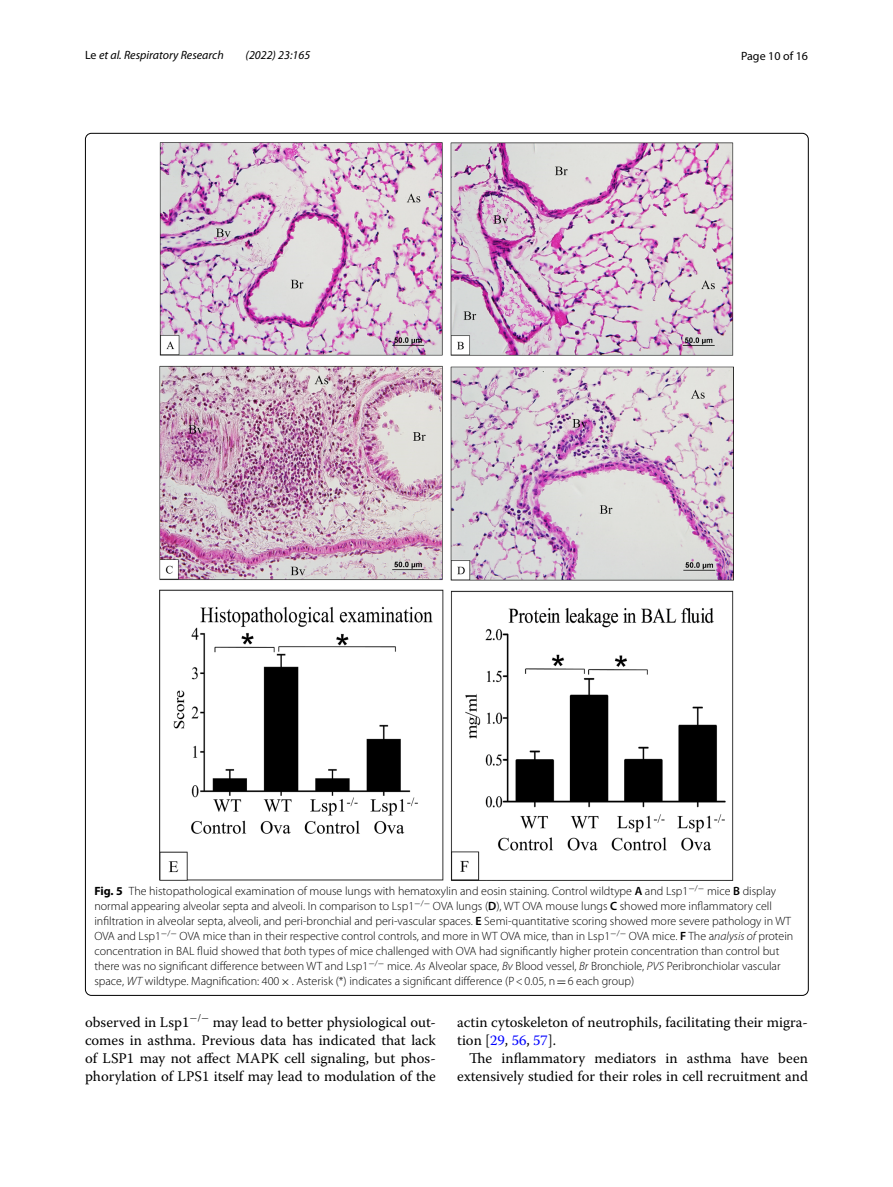
<style>
.page{position:relative;width:893px;height:1187px;background:#fff}
.page>*{position:absolute;margin:0;border:0;box-sizing:border-box;transform-origin:0 0}
.t1{font:14.7px/18px "Warnock Pro";color:#000;text-align:justify}
.t2{font:300 12px/15px "Myriad Pro";color:#000}
.t3{font:italic 12px "Myriad Pro";color:#000}
.t4{font:12px "Myriad Pro";color:#000}
.s1{font-style:normal}
.s2{font-weight:700}
.s3{font-weight:600}
.s4{font-style:italic}
.s5{font-family:"MTSY";font-weight:400}
.s6{color:#00f}
</style>
<div class="page">
<img style="left:160px;top:142px;width:574px;height:738px">
<p class="t3" style="left:85px;top:48px;width:140px"><span class="s1">Le</span> et al. Respiratory Research</p>
<p class="t3" style="left:246px;top:48px;width:66px">(2022) 23:165</p>
<p class="t4" style="left:741px;top:48px;width:68px">Page 10 of 16</p>
<p class="t2" style="left:94px;top:884px;width:700px"><span class="s2">Fig. 5</span> The histopathological examination of mouse lungs with hematoxylin and eosin staining. Control wildtype <span class="s3">A</span> and Lsp1<sup>−</sup><sup>/</sup><sup>−</sup> mice <span class="s3">B</span> display normal appearing alveolar septa and alveoli. In comparison to Lsp1<sup>−</sup><sup>/</sup><sup>−</sup> OVA lungs (<span class="s3">D</span>), WT OVA mouse lungs <span class="s3">C</span> showed more inflammatory cell infiltration in alveolar septa, alveoli, and peri-bronchial and peri-vascular spaces. <span class="s3">E</span> Semi-quantitative scoring showed more severe pathology in WT OVA and Lsp1<sup>−</sup><sup>/</sup><sup>−</sup> OVA mice than in their respective control controls, and more in WT OVA mice, than in Lsp1<sup>−</sup><sup>/</sup><sup>−</sup> OVA mice. <span class="s3">F</span> The a<span class="s4">nalysis of</span> protein concentration in BAL fluid showed that <span class="s4">b</span>oth types of mice challenged with OVA had significantly higher protein concentration than control but there was no significant difference between WT and Lsp1<sup>−</sup><sup>/</sup><sup>−</sup> mice. <span class="s4">As</span> Alveolar space, <span class="s4">Bv</span> Blood vessel, <span class="s4">Br</span> Bronchiole, <span class="s4">PVS</span> Peribronchiolar vascular space, <span class="s4">WT</span> wildtype. Magnification: 400<span class="s5">×</span>. Asterisk (*) indicates a significant difference (P&lt;0.05, n<span class="s5">=</span>6 each group)</p>
<p class="t1" style="left:85px;top:1013px;width:352px">observed in Lsp1<sup>−</sup><sup>/</sup><sup>−</sup> may lead to better physiological out&shy;comes in asthma. Previous data has indicated that lack of LSP1 may not affect MAPK cell signaling, but phos&shy;phorylation of LPS1 itself may lead to modulation of the</p>
<p class="t1" style="left:457px;top:1013px;width:352px">actin cytoskeleton of neutrophils, facilitating their migra&shy;tion [<span class="s6">29</span>, <span class="s6">56</span>, <span class="s6">57</span>].</p>
<p class="t1" style="left:457px;top:1049px;width:352px;text-align:right">The inflammatory mediators in asthma have been extensively studied for their roles in cell recruitment and</p>
</div>
